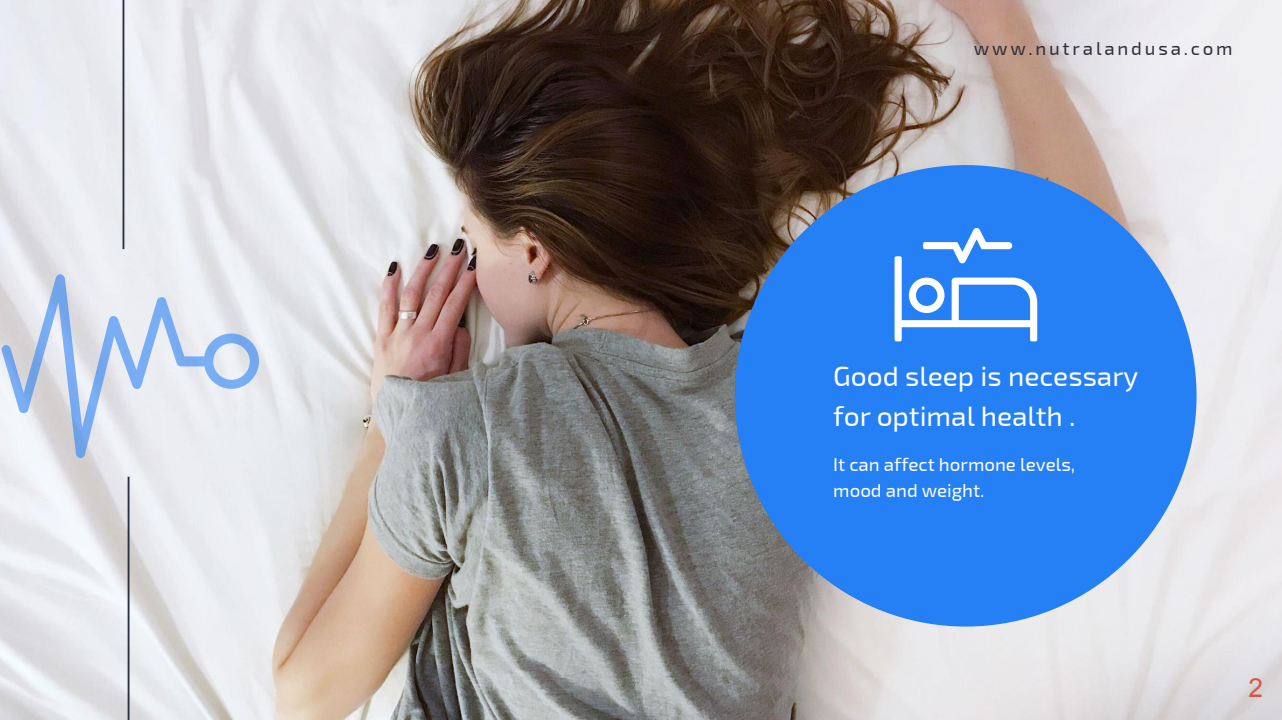
<style>
.page{position:relative;width:1282px;height:720px;background:#fff}
.page>*{position:absolute;margin:0;border:0;box-sizing:border-box;transform-origin:0 0}
.t1{font:28.12px/39.4px "Exo 2.0";color:#fff}
.t2{font:26.25px "Arial";color:#d65746}
.t3{font:18.75px/26.2px "Exo 2.0";color:#fff}
.t4{font:18.75px "Exo 2.0";letter-spacing:.15em;color:#322d3a}
</style>
<div class="page">
<img style="left:0;top:0;width:1281px;height:720px">
<svg style="left:1px;top:274px;width:258px;height:184px;background:#d4deed"></svg>
<svg style="left:734px;top:165px;width:462px;height:462px;background:#4487e0"></svg>
<svg style="left:894px;top:228px;width:143px;height:113px"></svg>
<hr style="left:128px;top:478px;width:1px;height:242px;background:#2b3140">
<hr style="left:122px;top:0;width:2px;height:248px;background:#2b3140">
<p class="t4" style="left:973px;top:38px;width:260px">www.nutralandusa.com</p>
<h1 class="t1" style="left:833px;top:358px;width:307px">Good sleep is necessary for optimal health .</h1>
<p class="t3" style="left:833px;top:452px;width:243px">It can affect hormone levels, mood and weight.</p>
<h2 class="t2" style="left:1248px;top:673px;width:16px">2</h2>
</div>
